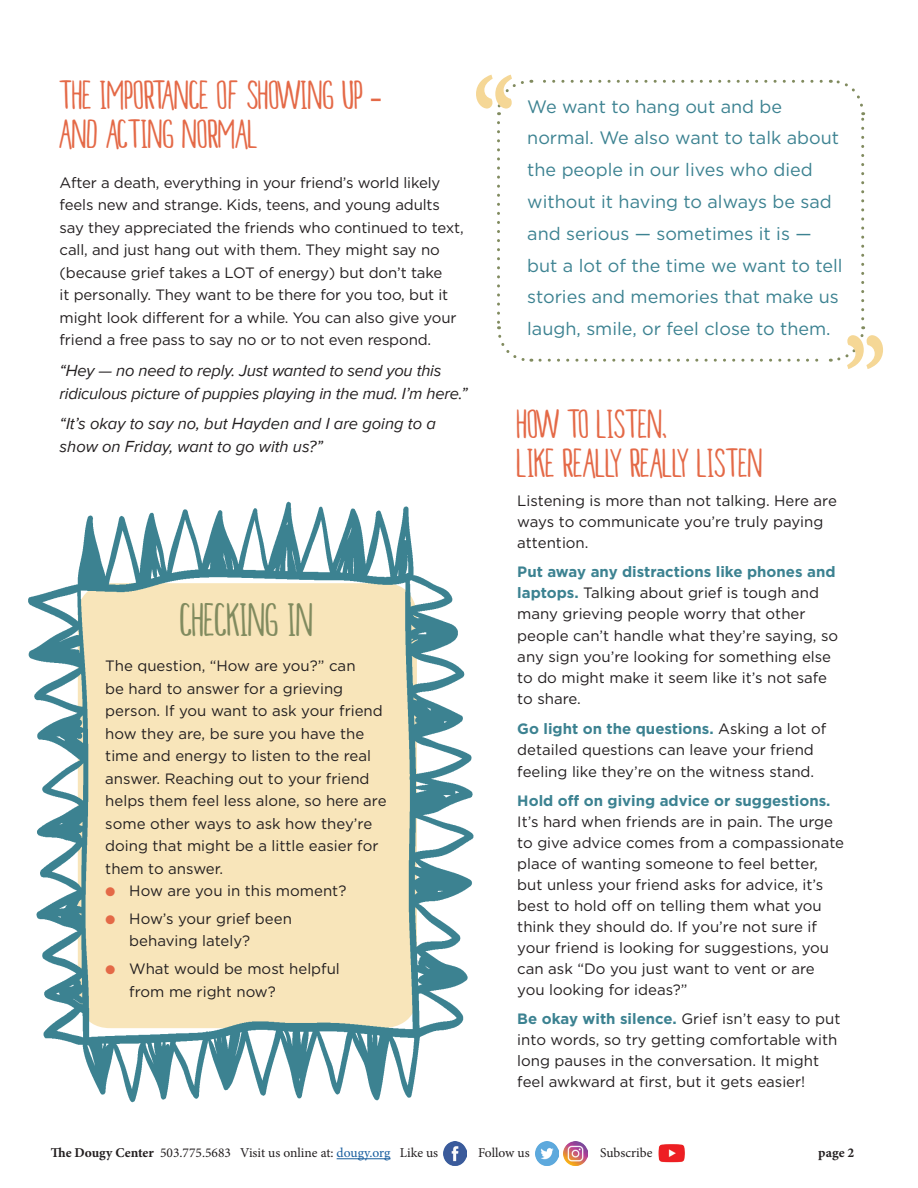
<style>
.page{position:relative;width:918px;height:1188px;background:#fff}
.page>*{position:absolute;margin:0;border:0;box-sizing:border-box;transform-origin:0 0}
.t1{font:700 118.95px "Minion Pro";color:#f5d796;scale:.8 1}
.t2{font:45px "Malam";letter-spacing:-.01em;color:#818b5f}
.t3{font:39px/39px "Malam";letter-spacing:-.01em;color:#e46947}
.t4{font:18px/31.8px "Gotham";color:#3c8291}
.t5{font:italic 16.5px/22.5px "Proxima Nova";letter-spacing:-.01em;color:#231f20}
.t6{font:15px/21px "Gotham";color:#231f20}
.t7{font:13.5px "Minion Pro";color:#231f20}
.t8{font:700 13.5px "Minion Pro";color:#231f20}
.s1{font-family:"Avenir LT";font-weight:300}
.s2{font-weight:700;color:#3c8291}
.s3{font-family:"Proxima Nova";color:#e46947}
.s4{font-weight:700}
.s5{color:#175d9e}
</style>
<div class="page">
<svg style="left:497px;top:123px;width:35px;height:239px"></svg>
<svg style="left:540px;top:326px;width:326px;height:36px"></svg>
<svg style="left:830px;top:79px;width:35px;height:240px"></svg>
<svg style="left:497px;top:79px;width:324px;height:36px"></svg>
<img style="left:28px;top:501px;width:445px;height:602px">
<hr style="left:337px;top:1158px;width:54px;height:1px;background:#175d9e">
<img style="left:443px;top:1142px;width:24px;height:23px">
<img style="left:535px;top:1142px;width:24px;height:23px">
<img style="left:658px;top:1144px;width:27px;height:19px">
<img style="left:563px;top:1141px;width:24px;height:24px">
<p class="t3" style="left:60px;top:79px;width:324px">THE IMPORTANCE OF SHOWING UP <span class="s1">-<br></span>AND ACTING NORMAL</p>
<p class="t1" style="left:473px;top:38px;width:54px">“</p>
<p class="t4" style="left:527px;top:90px;width:317px">We want to hang out and be normal. We also want to talk about the people in our lives who died without it having to always be sad and serious — sometimes it is — but a lot of the time we want to tell stories and memories that make us laugh, smile, or feel close to them.</p>
<p class="t6" style="left:60px;top:171px;width:406px;line-height:22.5px">After a death, everything in your friend’s world likely feels new and strange. Kids, teens, and young adults say they appreciated the friends who continued to text, call, and just hang out with them. They might say no (because grief takes a LOT of energy) but don’t take<br>it personally. They want to be there for you too, but it might look different for a while. You can also give your friend a free pass to say no or to not even respond.</p>
<p class="t5" style="left:60px;top:360px;width:410px">“Hey — no need to reply. Just wanted to send you this ridiculous picture of puppies playing in the mud. I’m here.”</p>
<p class="t5" style="left:60px;top:413px;width:378px">“It’s okay to say no, but Hayden and I are going to a show on Friday, want to go with us?”</p>
<p class="t1" style="left:886px;top:406px;width:54px;rotate:-180deg">“</p>
<p class="t3" style="left:517px;top:408px;width:248px">HOW TO LISTEN,<br>LIKE REALLY REALLY LISTEN</p>
<p class="t6" style="left:517px;top:490px;width:321px">Listening is more than not talking. Here are ways to communicate you’re truly paying attention.</p>
<p class="t6" style="left:517px;top:561px;width:320px"><span class="s2">Put away any distractions like phones and laptops.</span> Talking about grief is tough and many grieving people worry that other</p>
<p class="t6" style="left:517px;top:625px;width:322px">people can’t handle what they’re saying, so any sign you’re looking for something else to do might make it seem like it’s not safe to share.</p>
<p class="t6" style="left:517px;top:717px;width:311px"><span class="s2">Go light on the questions.</span> Asking a lot of detailed questions can leave your friend</p>
<p class="t6" style="left:517px;top:761px;width:298px">feeling like they’re on the witness stand.</p>
<p class="t6" style="left:517px;top:790px;width:328px"><span class="s2">Hold off on giving advice or suggestions.<br></span>It’s hard when friends are in pain. The urge to give advice comes from a compassionate place of wanting someone to feel better, but unless your friend asks for advice, it’s best to hold off on telling them what you think they should do. If you’re not sure if your friend is looking for suggestions, you can ask “Do you just want to vent or are you looking for ideas?”</p>
<p class="t6" style="left:517px;top:1008px;width:325px"><span class="s2">Be okay with silence.</span> Grief isn’t easy to put into words, so try getting comfortable with long pauses in the conversation. It might feel awkward at first, but it gets easier!</p>
<p class="t2" style="left:181px;top:603px;width:135px">CHECKING IN</p>
<p class="t6" style="left:105px;top:654px;width:283px;line-height:22.5px">The question, “How are you?” can<br>be hard to answer for a grieving person. If you want to ask your friend how they are, be sure you have the time and energy to listen to the real answer. Reaching out to your friend helps them feel less alone, so here are some other ways to ask how they’re doing that might be a little easier for them to answer.</p>
<p class="t6" style="left:105px;top:880px;width:243px"><span class="s3">●</span> How are you in this moment?</p>
<p class="t6" style="left:129px;top:907px;width:164px;line-height:22.5px;text-indent:-24px"><span class="s3">●</span> How’s your grief been behaving lately?</p>
<p class="t6" style="left:129px;top:957px;width:212px;line-height:22.5px;text-indent:-24px"><span class="s3">●</span> What would be most helpful from me right now?</p>
<p class="t7" style="left:51px;top:1144px;width:389px"><span class="s4">The Dougy Center</span> 503.775.5683 Visit us online at: <span class="s5">dougy.org</span> Like us</p>
<p class="t7" style="left:478px;top:1144px;width:53px">Follow us</p>
<p class="t7" style="left:600px;top:1144px;width:54px">Subscribe</p>
<p class="t8" style="left:818px;top:1144px;width:38px">page 2</p>
</div>
